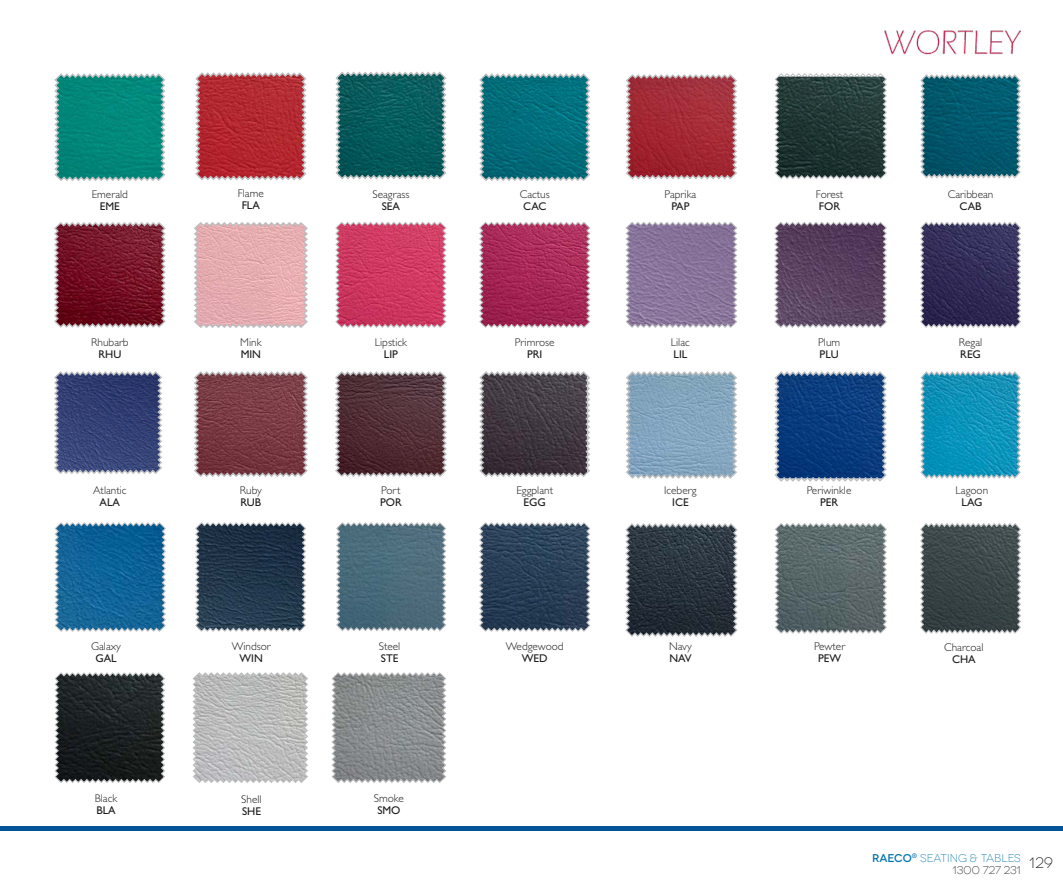
<style>
.page{position:relative;width:1063px;height:893px;background:#fff}
.page>*{position:absolute;margin:0;border:0;box-sizing:border-box;transform-origin:0 0}
.t1{font:300 15px "Novecentowide";color:#000}
.t2{font:300 11.25px "Gill Sans Std";color:#1c1c1c}
.t3{font:11.25px "Gill Sans Std";color:#1c1c1c}
.t4{font:300 11.25px/12px "Novecentowide";color:#0073ae;text-align:right}
.s1{font-weight:500}
.s2{color:#1c1c1c}
</style>
<div class="page">
<div style="left:0;top:826px;width:1063px;height:5px;background:#005596"></div>
<svg style="left:479px;top:371px;width:111px;height:106px;background:#534c54"></svg>
<svg style="left:775px;top:523px;width:112px;height:111px;background:#657274"></svg>
<svg style="left:335px;top:371px;width:112px;height:106px;background:#604349"></svg>
<svg style="left:625px;top:523px;width:113px;height:114px;background:#3d464f"></svg>
<svg style="left:194px;top:371px;width:114px;height:106px;background:#844d55"></svg>
<svg style="left:479px;top:522px;width:112px;height:110px;background:#3d5066"></svg>
<svg style="left:920px;top:222px;width:101px;height:106px;background:#433e64"></svg>
<svg style="left:336px;top:522px;width:110px;height:109px;background:#587584"></svg>
<svg style="left:774px;top:222px;width:113px;height:106px;background:#66506c"></svg>
<svg style="left:195px;top:522px;width:111px;height:110px;background:#354759"></svg>
<svg style="left:625px;top:222px;width:112px;height:106px;background:#917fa1"></svg>
<svg style="left:54px;top:522px;width:112px;height:110px;background:#25709f"></svg>
<svg style="left:54px;top:371px;width:108px;height:103px;background:#475381"></svg>
<svg style="left:479px;top:222px;width:112px;height:106px;background:#ab3b65"></svg>
<svg style="left:774px;top:371px;width:113px;height:111px;background:#255089"></svg>
<svg style="left:54px;top:672px;width:111px;height:111px;background:#313537"></svg>
<svg style="left:54px;top:73px;width:112px;height:108px;background:#1e9286"></svg>
<svg style="left:195px;top:72px;width:112px;height:108px;background:#b73e45"></svg>
<svg style="left:335px;top:71px;width:112px;height:109px;background:#246c6d"></svg>
<svg style="left:479px;top:73px;width:111px;height:108px;background:#1c7a86"></svg>
<svg style="left:626px;top:74px;width:111px;height:106px;background:#a83f49"></svg>
<svg style="left:194px;top:222px;width:114px;height:106px;background:#e3b2b5"></svg>
<svg style="left:626px;top:371px;width:111px;height:108px;background:#8dabc1"></svg>
<svg style="left:920px;top:523px;width:101px;height:111px;background:#4b5557"></svg>
<svg style="left:775px;top:73px;width:112px;height:106px;background:#364a47"></svg>
<svg style="left:54px;top:222px;width:112px;height:106px;background:#7e2a3b"></svg>
<svg style="left:920px;top:74px;width:101px;height:105px;background:#1e697b"></svg>
<svg style="left:335px;top:222px;width:112px;height:106px;background:#cf4a6e"></svg>
<svg style="left:920px;top:371px;width:101px;height:108px;background:#279bbd"></svg>
<svg style="left:331px;top:672px;width:115px;height:111px;background:#8f9395"></svg>
<svg style="left:193px;top:672px;width:115px;height:111px;background:#bebebe"></svg>
<img style="left:884px;top:31px;width:137px;height:24px">
<p class="t2" style="left:92px;top:188px;width:38px">Emerald</p>
<p class="t3" style="left:100px;top:199px;width:22px">EME</p>
<p class="t2" style="left:238px;top:187px;width:27px">Flame</p>
<p class="t3" style="left:242px;top:199px;width:20px">FLA</p>
<p class="t2" style="left:372px;top:188px;width:39px">Seagrass</p>
<p class="t3" style="left:382px;top:199px;width:20px">SEA</p>
<p class="t2" style="left:520px;top:188px;width:32px">Cactus</p>
<p class="t3" style="left:523px;top:199px;width:25px">CAC</p>
<p class="t2" style="left:665px;top:188px;width:33px">Paprika</p>
<p class="t3" style="left:671px;top:200px;width:20px">PAP</p>
<p class="t2" style="left:816px;top:188px;width:29px">Forest</p>
<p class="t3" style="left:819px;top:200px;width:23px">FOR</p>
<p class="t2" style="left:948px;top:188px;width:47px">Caribbean</p>
<p class="t3" style="left:960px;top:200px;width:24px">CAB</p>
<p class="t2" style="left:91px;top:336px;width:39px">Rhubarb</p>
<p class="t3" style="left:98px;top:348px;width:24px">RHU</p>
<p class="t2" style="left:240px;top:336px;width:23px">Mink</p>
<p class="t3" style="left:241px;top:348px;width:22px">MIN</p>
<p class="t2" style="left:375px;top:336px;width:34px">Lipstick</p>
<p class="t3" style="left:384px;top:348px;width:16px">LIP</p>
<p class="t2" style="left:515px;top:336px;width:41px">Primrose</p>
<p class="t3" style="left:527px;top:348px;width:17px">PRI</p>
<p class="t2" style="left:671px;top:336px;width:21px">Lilac</p>
<p class="t3" style="left:674px;top:348px;width:15px">LIL</p>
<p class="t2" style="left:818px;top:336px;width:24px">Plum</p>
<p class="t3" style="left:820px;top:348px;width:21px">PLU</p>
<p class="t2" style="left:959px;top:336px;width:25px">Regal</p>
<p class="t3" style="left:960px;top:347px;width:22px">REG</p>
<p class="t2" style="left:93px;top:484px;width:35px">Atlantic</p>
<p class="t3" style="left:100px;top:495px;width:22px">ALA</p>
<p class="t2" style="left:240px;top:484px;width:24px">Ruby</p>
<p class="t3" style="left:240px;top:495px;width:22px">RUB</p>
<p class="t2" style="left:381px;top:484px;width:21px">Port</p>
<p class="t3" style="left:380px;top:495px;width:23px">POR</p>
<p class="t2" style="left:516px;top:484px;width:38px">Eggplant</p>
<p class="t3" style="left:524px;top:495px;width:24px">EGG</p>
<p class="t2" style="left:664px;top:484px;width:34px">Iceberg</p>
<p class="t3" style="left:672px;top:496px;width:18px">ICE</p>
<p class="t2" style="left:807px;top:484px;width:46px">Periwinkle</p>
<p class="t3" style="left:820px;top:495px;width:20px">PER</p>
<p class="t2" style="left:956px;top:484px;width:34px">Lagoon</p>
<p class="t3" style="left:962px;top:495px;width:22px">LAG</p>
<p class="t2" style="left:91px;top:640px;width:31px">Galaxy</p>
<p class="t3" style="left:95px;top:652px;width:23px">GAL</p>
<p class="t2" style="left:232px;top:640px;width:40px">Windsor</p>
<p class="t3" style="left:240px;top:652px;width:25px">WIN</p>
<p class="t2" style="left:379px;top:640px;width:23px">Steel</p>
<p class="t3" style="left:381px;top:652px;width:19px">STE</p>
<p class="t2" style="left:506px;top:640px;width:59px">Wedgewood</p>
<p class="t3" style="left:522px;top:652px;width:27px">WED</p>
<p class="t2" style="left:669px;top:640px;width:24px">Navy</p>
<p class="t3" style="left:669px;top:652px;width:24px">NAV</p>
<p class="t2" style="left:814px;top:640px;width:33px">Pewter</p>
<p class="t3" style="left:818px;top:652px;width:25px">PEW</p>
<p class="t2" style="left:944px;top:641px;width:41px">Charcoal</p>
<p class="t3" style="left:952px;top:652px;width:25px">CHA</p>
<p class="t2" style="left:95px;top:792px;width:24px">Black</p>
<p class="t3" style="left:96px;top:804px;width:21px">BLA</p>
<p class="t2" style="left:241px;top:792px;width:22px">Shell</p>
<p class="t3" style="left:242px;top:804px;width:20px">SHE</p>
<p class="t2" style="left:374px;top:792px;width:32px">Smoke</p>
<p class="t3" style="left:377px;top:804px;width:25px">SMO</p>
<p class="t4" style="left:872px;top:852px;width:150px"><span class="s1">RAECO</span><sup>®</sup> SEATING &amp; TABLES<br><span class="s2">1300 727 231</span></p>
<h1 class="t1" style="left:1029px;top:854px;width:26px">129</h1>
</div>
